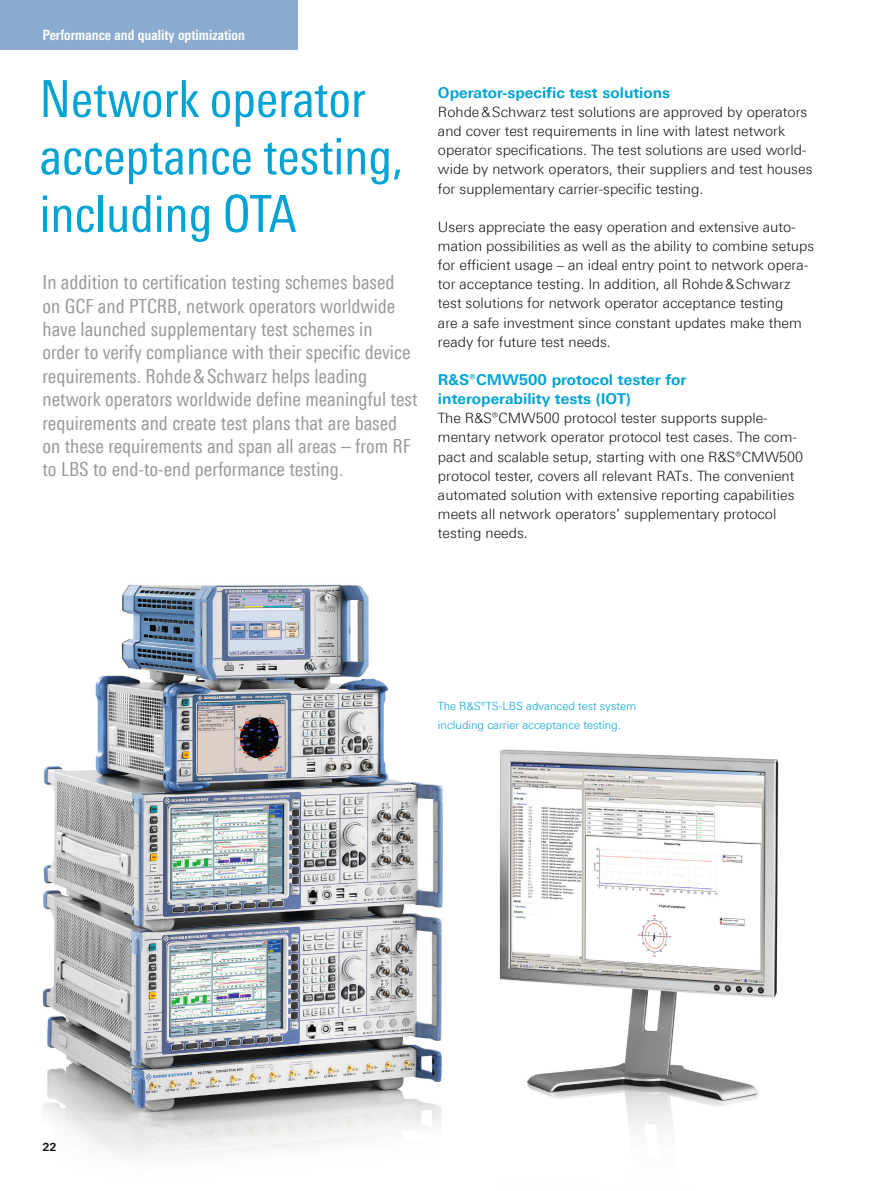
<style>
.page{position:relative;width:893px;height:1191px;background:#fff}
.page>*{position:absolute;margin:0;border:0;box-sizing:border-box;transform-origin:0 0}
.t1{font:51px/57.4px "Linotype Univers 420 Cn";color:#00a3d3}
.t2{font:19.5px/23.4px "Linotype Univers 420 Cn";color:#999}
.t3{font:700 15px/19.2px "Linotype Univers 630";color:#00a3d3}
.t4{font:300 14.25px/19.2px "Linotype Univers 330";color:#131413}
.t5{font:700 14.25px "Linotype Univers 620 Cn";color:#fff}
.t6{font:300 11.25px/19.2px "Linotype Univers 330";color:#00a3d3}
.t7{font:700 11.25px "Linotype Univers 630";color:#131413}
</style>
<div class="page">
<div style="left:0;top:0;width:298px;height:50px;background:#8aaad0"></div>
<img style="left:43px;top:584px;width:736px;height:573px">
<p class="t5" style="left:43px;top:27px;width:204px">Performance and quality optimization</p>
<h1 class="t1" style="left:40px;top:70px;width:365px">Network operator acceptance testing, including OTA</h1>
<p class="t2" style="left:43px;top:270px;width:376px">In addition to certification testing schemes based<br>on GCF and PTCRB, network operators worldwide have launched supplementary test schemes in<br>order to verify compliance with their specific device requirements. Rohde&amp;Schwarz helps leading network operators worldwide define meaningful test requirements and create test plans that are based on these requirements and span all areas – from RF to LBS to end-to-end performance testing.</p>
<p class="t3" style="left:438px;top:83px;width:234px">Operator-specific test solutions</p>
<p class="t4" style="left:438px;top:102px;width:376px">Rohde&amp;Schwarz test solutions are approved by operators and cover test requirements in line with latest network operator specifications. The test solutions are used world&shy;wide by network operators, their suppliers and test houses for supplementary carrier-specific testing.</p>
<p class="t4" style="left:438px;top:217px;width:378px">Users appreciate the easy operation and extensive auto&shy;mation possibilities as well as the ability to combine setups for efficient usage – an ideal entry point to network opera&shy;tor acceptance testing. In addition, all Rohde&amp;Schwarz test solutions for network operator acceptance testing<br>are a safe investment since constant updates make them ready for future test needs.</p>
<p class="t3" style="left:438px;top:370px;width:250px">R&amp;S®CMW500 protocol tester for interoperability tests (IOT)</p>
<p class="t4" style="left:438px;top:408px;width:367px">The R&amp;S®CMW500 protocol tester supports supple&shy;mentary network operator protocol test cases. The com&shy;pact and scalable setup, starting with one R&amp;S®CMW500 protocol tester, covers all relevant RATs. The convenient automated solution with extensive reporting capabilities meets all network operators’ supplementary protocol testing needs.</p>
<p class="t6" style="left:438px;top:696px;width:200px">The R&amp;S®TS-LBS advanced test system including carrier acceptance testing.</p>
<p class="t7" style="left:43px;top:1139px;width:16px">22</p>
</div>
